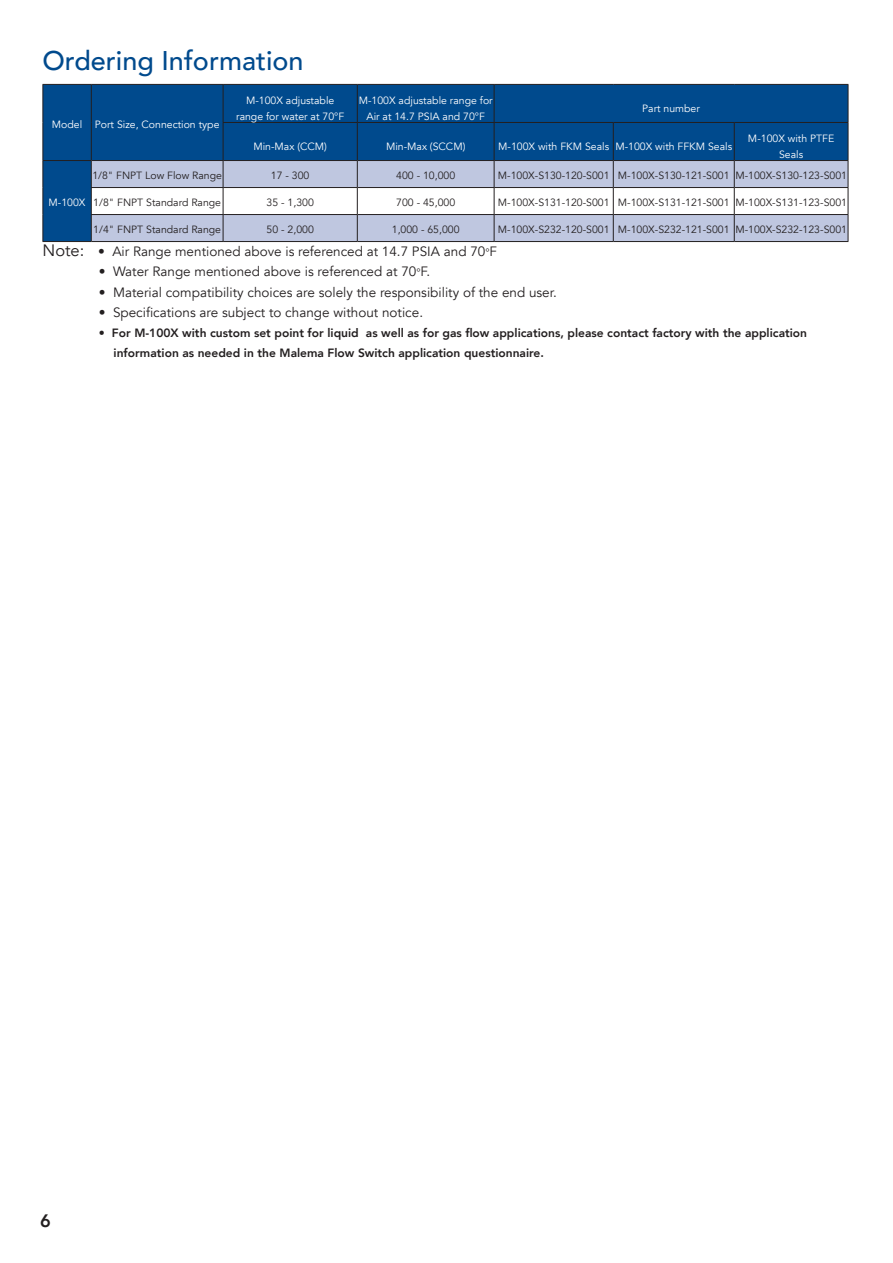
<style>
.page{position:relative;width:893px;height:1263px;background:#fff}
.page>*{position:absolute;margin:0;border:0;box-sizing:border-box;transform-origin:0 0}
.t1{font:500 27px "Avenir";color:#004a8d}
.t2{font:800 18px "Avenir";color:#231f20}
.t3{font:13.5px "Avenir";color:#231f20}
.t4{font:800 12px/20.2px "Avenir";color:#231f20}
.t5{font:10.5px "Avenir";color:#231f20}
.t6{font:10.5px/16.5px "Avenir";color:#fff;text-align:center}
.s1{font-size:16.5px}
.s2{font-size:10.5px}
</style>
<div class="page">
<div style="left:44px;top:85px;width:804px;height:156px;background:#004a8d"></div>
<hr style="left:223px;top:122px;width:134px;height:1px;background:#231f20">
<hr style="left:357px;top:122px;width:137px;height:1px;background:#231f20">
<hr style="left:494px;top:122px;width:119px;height:1px;background:#231f20">
<hr style="left:613px;top:122px;width:121px;height:1px;background:#231f20">
<hr style="left:734px;top:122px;width:114px;height:1px;background:#231f20">
<svg style="left:43px;top:161px;width:1px;height:80px"></svg>
<hr style="left:43px;top:241px;width:48px;height:1px;background:#231f20">
<hr style="left:91px;top:241px;width:132px;height:1px;background:#231f20">
<hr style="left:223px;top:241px;width:134px;height:1px;background:#231f20">
<hr style="left:357px;top:241px;width:137px;height:1px;background:#231f20">
<hr style="left:494px;top:241px;width:119px;height:1px;background:#231f20">
<hr style="left:613px;top:241px;width:121px;height:1px;background:#231f20">
<hr style="left:734px;top:241px;width:114px;height:1px;background:#231f20">
<svg style="left:91px;top:161px;width:758px;height:80px"></svg>
<hr style="left:734px;top:187px;width:114px;height:1px;background:#231f20">
<hr style="left:43px;top:84px;width:48px;height:1px;background:#231f20">
<hr style="left:43px;top:85px;width:1px;height:37px;background:#231f20">
<hr style="left:91px;top:84px;width:132px;height:1px;background:#231f20">
<hr style="left:91px;top:85px;width:1px;height:37px;background:#231f20">
<hr style="left:43px;top:122px;width:1px;height:38px;background:#231f20">
<hr style="left:91px;top:122px;width:1px;height:38px;background:#231f20">
<hr style="left:43px;top:160px;width:48px;height:1px;background:#231f20">
<hr style="left:91px;top:160px;width:132px;height:1px;background:#231f20">
<hr style="left:223px;top:84px;width:134px;height:1px;background:#231f20">
<hr style="left:223px;top:85px;width:1px;height:37px;background:#231f20">
<hr style="left:357px;top:84px;width:137px;height:1px;background:#231f20">
<hr style="left:357px;top:85px;width:1px;height:37px;background:#231f20">
<hr style="left:494px;top:84px;width:119px;height:1px;background:#231f20">
<hr style="left:494px;top:85px;width:1px;height:37px;background:#231f20">
<hr style="left:613px;top:84px;width:121px;height:1px;background:#231f20">
<hr style="left:734px;top:84px;width:114px;height:1px;background:#231f20">
<hr style="left:848px;top:85px;width:1px;height:37px;background:#231f20">
<hr style="left:223px;top:123px;width:1px;height:37px;background:#231f20">
<hr style="left:357px;top:123px;width:1px;height:37px;background:#231f20">
<hr style="left:494px;top:123px;width:1px;height:37px;background:#231f20">
<hr style="left:613px;top:123px;width:1px;height:37px;background:#231f20">
<hr style="left:734px;top:123px;width:1px;height:37px;background:#231f20">
<hr style="left:848px;top:123px;width:1px;height:37px;background:#231f20">
<hr style="left:223px;top:160px;width:134px;height:1px;background:#231f20">
<hr style="left:357px;top:160px;width:137px;height:1px;background:#231f20">
<hr style="left:494px;top:160px;width:119px;height:1px;background:#231f20">
<hr style="left:613px;top:160px;width:121px;height:1px;background:#231f20">
<hr style="left:734px;top:160px;width:114px;height:1px;background:#231f20">
<h1 class="t1" style="left:43px;top:37px;width:263px">Ordering Information</h1>
<p class="t6" style="left:52px;top:116px;width:169px">Model Port Size, Connection type</p>
<p class="t6" style="left:236px;top:92px;width:110px">M-100X adjustable range for water at 70°F</p>
<p class="t6" style="left:359px;top:92px;width:135px">M-100X adjustable range for<br>Air at 14.7 PSIA and 70°F</p>
<p class="t6" style="left:642px;top:100px;width:59px">Part number</p>
<p class="t6" style="left:253px;top:138px;width:75px">Min-Max (CCM)</p>
<p class="t6" style="left:386px;top:138px;width:81px">Min-Max (SCCM)</p>
<p class="t6" style="left:498px;top:138px;width:236px">M-100X with FKM Seals M-100X with FFKM Seals</p>
<p class="t6" style="left:748px;top:130px;width:88px">M-100X with PTFE<br>Seals</p>
<p class="t5" style="left:92px;top:169px;width:131px">1/8" FNPT Low Flow Range</p>
<p class="t5" style="left:271px;top:169px;width:40px">17 - 300</p>
<p class="t5" style="left:396px;top:169px;width:60px">400 - 10,000</p>
<p class="t5" style="left:498px;top:169px;width:351px">M-100X-S130-120-S001 M-100X-S130-121-S001 M-100X-S130-123-S001</p>
<p class="t5" style="left:93px;top:196px;width:129px">1/8" FNPT Standard Range</p>
<p class="t5" style="left:267px;top:196px;width:49px">35 - 1,300</p>
<p class="t5" style="left:396px;top:196px;width:60px">700 - 45,000</p>
<p class="t5" style="left:498px;top:196px;width:351px">M-100X-S131-120-S001 M-100X-S131-121-S001 M-100X-S131-123-S001</p>
<p class="t5" style="left:93px;top:223px;width:129px">1/4" FNPT Standard Range</p>
<p class="t5" style="left:267px;top:223px;width:49px">50 - 2,000</p>
<p class="t5" style="left:392px;top:223px;width:69px">1,000 - 65,000</p>
<p class="t5" style="left:498px;top:223px;width:351px">M-100X-S232-120-S001 M-100X-S232-121-S001 M-100X-S232-123-S001</p>
<p class="t3" style="left:43px;top:243px;width:456px"><span class="s1">Note:</span> • Air Range mentioned above is referenced at 14.7 PSIA and 70<span class="s2">°</span>F</p>
<p class="t3" style="left:99px;top:264px;width:333px">• Water Range mentioned above is referenced at 70<span class="s2">°</span>F.</p>
<p class="t3" style="left:99px;top:284px;width:459px">• Material compatibility choices are solely the responsibility of the end user.</p>
<p class="t3" style="left:99px;top:304px;width:326px">• Specifications are subject to change without notice.</p>
<p class="t4" style="left:114px;top:323px;width:695px;text-indent:-15px">• For M-100X with custom set point for liquid as well as for gas flow applications, please contact factory with the application information as needed in the Malema Flow Switch application questionnaire.</p>
<p class="t6" style="left:49px;top:195px;width:38px">M-100X</p>
<h2 class="t2" style="left:40px;top:1206px;width:12px">6</h2>
</div>
